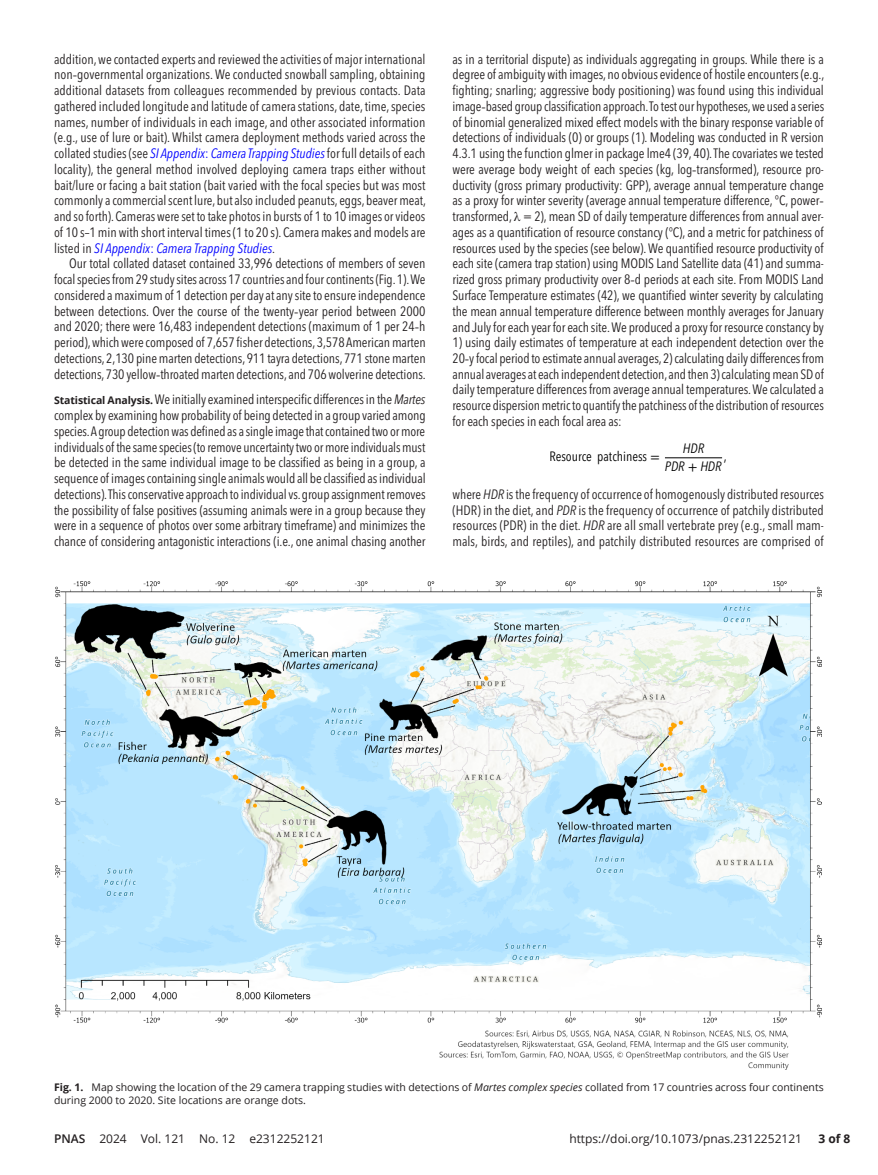
<style>
.page{position:relative;width:878px;height:1175px;background:#fff}
.page>*{position:absolute;margin:0;border:0;box-sizing:border-box;transform-origin:0 0}
.t1{font:condensed 13.5px/15.8px "Avenir Next LT Pro";letter-spacing:-.01em;color:#231f20;text-align:justify}
.t2{font:condensed 13.5px "Avenir Next LT Pro";color:#000}
.t3{font:italic condensed 13.5px/17.2px "Avenir Next LT Pro";color:#000;text-align:center}
.t4{font:12px "Open Sans";color:#231f20}
.t5{font:700 12px "Open Sans";color:#231f20}
.t6{font:10.5px/12.8px "Open Sans";color:#231f20}
.s1{font-family:"STIX";font-stretch:normal}
.s2{font-style:italic;color:#00f}
.s3{color:#00f}
.s4{font-family:"Open Sans";font-weight:700;font-stretch:normal;font-size:10.5px}
.s5{font-style:italic}
.s6{font-family:"STIX Math";font-stretch:normal}
.s7{font-family:"STIX Math";font-style:normal;font-stretch:normal}
.s8{font-weight:700}
.s9{font-weight:600}
</style>
<div class="page">
<hr style="left:664px;top:457px;width:57px;height:1px;background:#000">
<img style="left:56px;top:581px;width:765px;height:488px">
<p class="t1" style="left:54px;top:51px;width:373px">addition, we contacted experts and reviewed the activities of major international non<span class="s1">-</span>governmental organizations. We conducted snowball sampling, obtaining additional datasets from colleagues recommended by previous contacts. Data gathered included longitude and latitude of camera stations, date, time, species names, number of individuals in each image, and other associated information (e.g., use of lure or bait). Whilst camera deployment methods varied across the collated studies (see <span class="s2">SI Appendix</span><span class="s3">:</span> <span class="s2">Camera Trapping Studies</span> for full details of each locality), the general method involved deploying camera traps either without bait/lure or facing a bait station (bait varied with the focal species but was most commonly a commercial scent lure, but also included peanuts, eggs, beaver meat, and so forth). Cameras were set to take photos in bursts of 1 to 10 images or videos of 10 s–1 min with short interval times (1 to 20 s). Camera makes and models are listed in <span class="s2">SI Appendix</span><span class="s3">:</span> <span class="s2">Camera Trapping Studies</span>.</p>
<p class="t1" style="left:54px;top:256px;width:373px;text-indent:15px">Our total collated dataset contained 33,996 detections of members of seven focal species from 29 study sites across 17 countries and four continents (Fig. 1). We considered a maximum of 1 detection per day at any site to ensure independence between detections. Over the course of the twenty<span class="s1">-</span>year period between 2000 and 2020; there were 16,483 independent detections (maximum of 1 per 24<span class="s1">-</span>h period), which were composed of 7,657 fisher detections, 3,578 American marten detections, 2,130 pine marten detections, 911 tayra detections, 771 stone marten detections, 730 yellow<span class="s1">-</span>throated marten detections, and 706 wolverine detections.</p>
<p class="t1" style="left:54px;top:391px;width:373px"><span class="s4">Statistical Analysis.</span> We initially examined interspecific differences in the <span class="s5">Martes </span>complex by examining how probability of being detected in a group varied among species. A group detection was defined as a single image that contained two or more individuals of the same species (to remove uncertainty two or more individuals must be detected in the same individual image to be classified as being in a group, a sequence of images containing single animals would all be classified as individual detections). This conservative approach to individual vs. group assignment removes the possibility of false positives (assuming animals were in a group because they were in a sequence of photos over some arbitrary timeframe) and minimizes the chance of considering antagonistic interactions (i.e., one animal chasing another</p>
<p class="t1" style="left:452px;top:51px;width:373px">as in a territorial dispute) as individuals aggregating in groups. While there is a degree of ambiguity with images, no obvious evidence of hostile encounters (e.g., fighting; snarling; aggressive body positioning) was found using this individual image<span class="s1">-</span>based group classification approach. To test our hypotheses, we used a series of binomial generalized mixed effect models with the binary response variable of detections of individuals (0) or groups (1). Modeling was conducted in R version 4.3.1 using the function glmer in package lme4 (39, 40). The covariates we tested were average body weight of each species (kg, log<span class="s1">-</span>transformed), resource pro&shy;ductivity (gross primary productivity: GPP), average annual temperature change as a proxy for winter severity (average annual temperature difference, °C, power&shy;transformed, <span class="s1">λ</span> = 2), mean SD of daily temperature differences from annual aver&shy;ages as a quantification of resource constancy (°C), and a metric for patchiness of resources used by the species (see below). We quantified resource productivity of each site (camera trap station) using MODIS Land Satellite data (41) and summa&shy;rized gross primary productivity over 8<span class="s1">-</span>d periods at each site. From MODIS Land Surface Temperature estimates (42), we quantified winter severity by calculating the mean annual temperature difference between monthly averages for January and July for each year for each site. We produced a proxy for resource constancy by</p>
<p class="t1" style="left:452px;top:334px;width:373px">1) using daily estimates of temperature at each independent detection over the 20<span class="s1">-</span>y focal period to estimate annual averages, 2) calculating daily differences from annual averages at each independent detection, and then 3) calculating mean SD of daily temperature differences from average annual temperatures. We calculated a resource dispersion metric to quantify the patchiness of the distribution of resources for each species in each focal area as:</p>
<p class="t2" style="left:549px;top:451px;width:112px">Resource patchiness <span class="s6">=</span></p>
<p class="t3" style="left:664px;top:440px;width:58px">HDR<br>PDR <span class="s7">+</span> HDR</p>
<p class="t2" style="left:723px;top:451px;width:4px">,</p>
<p class="t1" style="left:452px;top:486px;width:373px">where <span class="s5">HDR</span> is the frequency of occurrence of homogenously distributed resources (HDR) in the diet, and <span class="s5">PDR</span> is the frequency of occurrence of patchily distributed resources (PDR) in the diet. <span class="s5">HDR</span> are all small vertebrate prey (e.g., small mam&shy;mals, birds, and reptiles), and patchily distributed resources are comprised of</p>
<p class="t6" style="left:54px;top:1081px;width:771px"><span class="s8">Fig. 1.</span> Map showing the location of the 29 camera trapping studies with detections of <span class="s5">Martes complex species</span> collated from 17 countries across four continents during 2000 to 2020. Site locations are orange dots.</p>
<p class="t4" style="left:54px;top:1130px;width:272px"><span class="s9">PNAS</span> 2024 Vol. 121 No. 12 e2312252121</p>
<p class="t4" style="left:569px;top:1130px;width:234px">https://doi.org/10.1073/pnas.2312252121</p>
<p class="t5" style="left:818px;top:1130px;width:34px">3 of 8</p>
</div>
